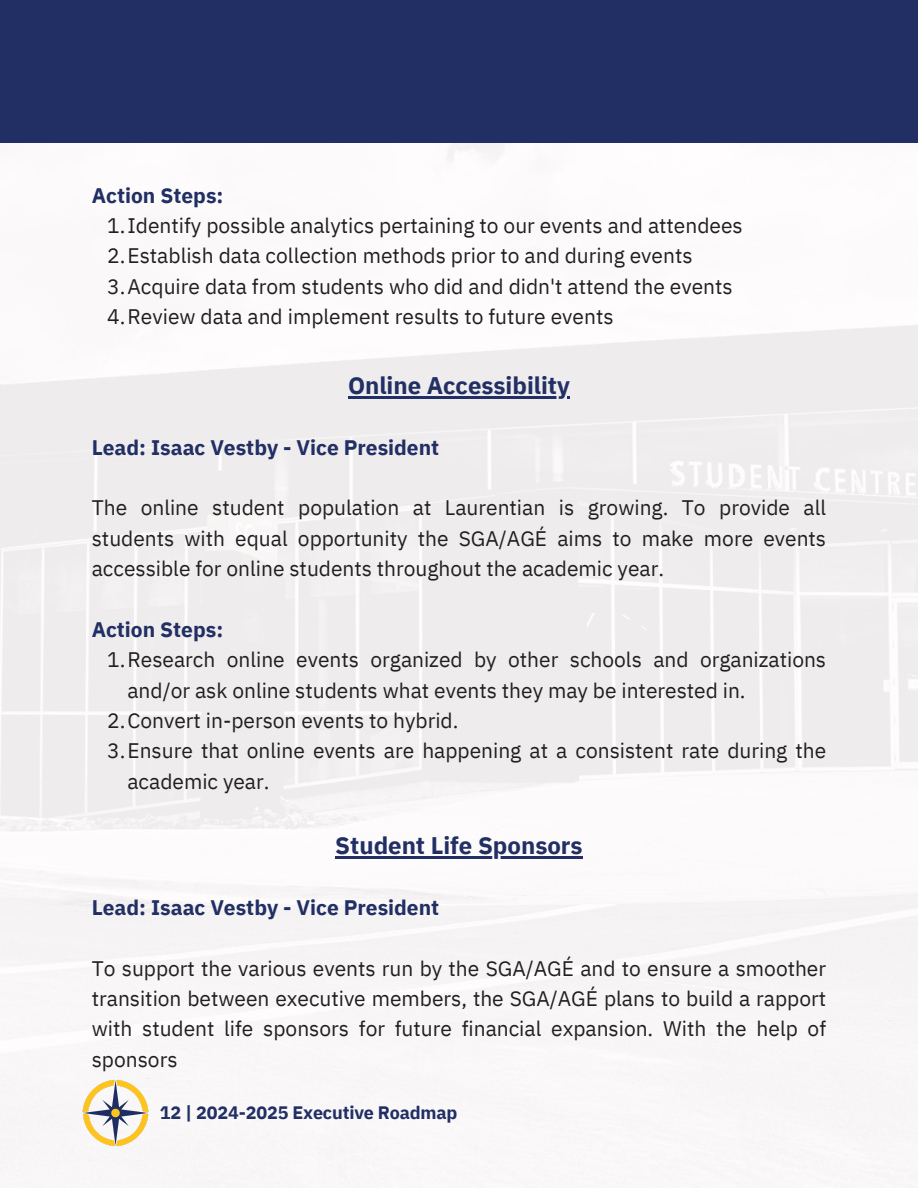
<style>
.page{position:relative;width:918px;height:1188px;background:#fff}
.page>*{position:absolute;margin:0;border:0;box-sizing:border-box;transform-origin:0 0}
.t1{font:700 24px "IBM Plex Sans";color:#212f64}
.t2{font:21px/30.3px "IBM Plex Sans";color:#231f20;text-align:justify}
.t3{font:700 21px "IBM Plex Sans";color:#212f64}
.t4{font:700 18px "IBM Plex Sans";letter-spacing:-.01em;color:#212f64}
</style>
<div class="page">
<img style="left:0;top:143px;width:918px;height:1045px">
<div style="left:0;top:0;width:918px;height:143px;background:#212f64"></div>
<img style="left:47px;top:1074px;width:136px;height:78px">
<hr style="left:348px;top:396px;width:222px;height:2px;background:#212f64">
<hr style="left:335px;top:856px;width:248px;height:3px;background:#212f64">
<p class="t3" style="left:92px;top:181px;width:133px">Action Steps:</p>
<p class="t2" style="left:107px;top:210px;width:637px">1.Identify possible analytics pertaining to our events and attendees</p>
<p class="t2" style="left:107px;top:240px;width:587px">2.Establish data collection methods prior to and during events</p>
<h1 class="t2" style="left:107px;top:271px;width:627px">3.Acquire data from students who did and didn't attend the events</h1>
<h2 class="t2" style="left:107px;top:301px;width:508px">4.Review data and implement results to future events</h2>
<h3 class="t1" style="left:348px;top:369px;width:223px">Online Accessibility</h3>
<h2 class="t3" style="left:92px;top:433px;width:349px">Lead: Isaac Vestby - Vice President</h2>
<p class="t2" style="left:92px;top:492px;width:736px">The online student population at Laurentian is growing. To provide all students with equal opportunity the SGA/AGÉ aims to make more events accessible for online students throughout the academic year.</p>
<p class="t3" style="left:92px;top:615px;width:133px">Action Steps:</p>
<p class="t2" style="left:127px;top:644px;width:700px;text-indent:-20px">1.Research online events organized by other schools and organizations and/or ask online students what events they may be interested in.</p>
<h1 class="t2" style="left:107px;top:705px;width:353px">2.Convert in-person events to hybrid.</h1>
<h2 class="t2" style="left:127px;top:735px;width:700px;text-indent:-20px">3.Ensure that online events are happening at a consistent rate during the academic year.</h2>
<h3 class="t1" style="left:335px;top:829px;width:249px">Student Life Sponsors</h3>
<p class="t3" style="left:92px;top:893px;width:349px">Lead: Isaac Vestby - Vice President</p>
<p class="t2" style="left:92px;top:953px;width:736px">To support the various events run by the SGA/AGÉ and to ensure a smoother transition between executive members, the SGA/AGÉ plans to build a rapport with student life sponsors for future financial expansion. With the help of sponsors</p>
<h2 class="t4" style="left:160px;top:1100px;width:299px">12 | 2024-2025 Executive Roadmap</h2>
</div>
